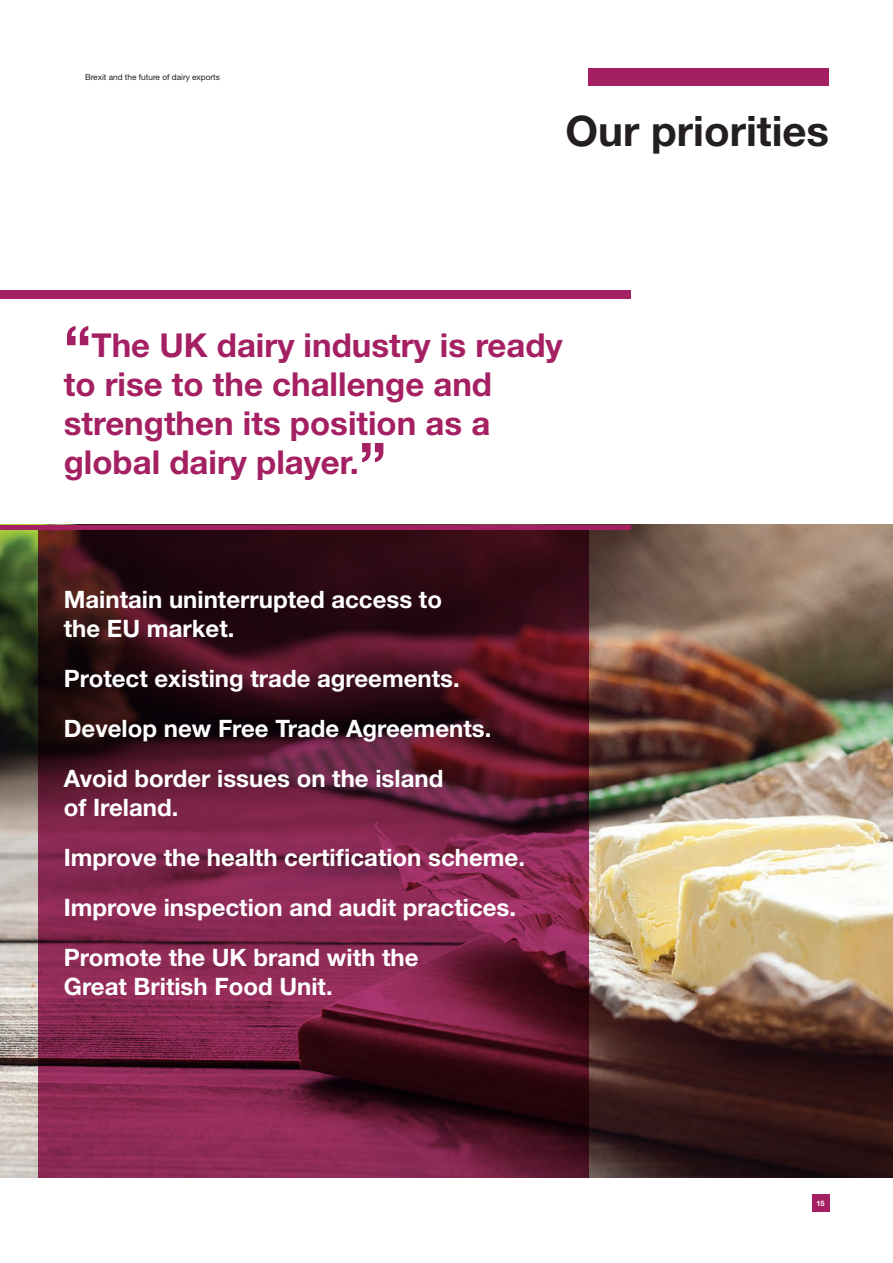
<style>
.page{position:relative;width:893px;height:1263px;background:#fff}
.page>*{position:absolute;margin:0;border:0;box-sizing:border-box;transform-origin:0 0}
.t1{font:700 42px "Helvetica Neue LT Std";color:#231f20}
.t2{font:700 33px/39px "Helvetica Neue LT Std";color:#a42062}
.t3{font:700 24px/50.1px "Helvetica Neue";color:#fff}
.t4{font:8.25px "Helvetica Neue";color:#231f20}
.t5{font:700 7.5px "Helvetica Neue LT Std";color:#fff}
.s1{font-size:60px}
</style>
<div class="page">
<img style="left:0;top:525px;width:893px;height:653px">
<div style="left:0;top:290px;width:630px;height:8px;background:#a42062"></div>
<div style="left:588px;top:68px;width:241px;height:17px;background:#a42062"></div>
<div style="left:812px;top:1195px;width:17px;height:17px;background:#a42062"></div>
<svg style="left:38px;top:529px;width:550px;height:649px;background:#5e1a34"></svg>
<hr style="left:0;top:525px;width:630px;height:4px;background:#a42062">
<p class="t4" style="left:85px;top:72px;width:136px">Brexit and the future of dairy exports</p>
<h1 class="t1" style="left:566px;top:105px;width:265px">Our priorities</h1>
<h2 class="t2" style="left:64px;top:325px;width:500px"><span class="s1">“</span>The UK dairy industry is ready to rise to the challenge and strengthen its position as a global dairy player.<span class="s1">”</span></h2>
<p class="t3" style="left:64px;top:584px;width:380px;line-height:28.8px">Maintain uninterrupted access to the EU market.</p>
<p class="t3" style="left:64px;top:652px;width:429px">Protect existing trade agreements.<br>Develop new Free Trade Agreements.<br>Avoid border issues on the island</p>
<p class="t3" style="left:64px;top:781px;width:463px">of Ireland.<br>Improve the health certification scheme.<br>Improve inspection and audit practices.<br>Promote the UK brand with the</p>
<p class="t3" style="left:64px;top:960px;width:270px">Great British Food Unit.</p>
<p class="t5" style="left:816px;top:1199px;width:10px">15</p>
</div>
